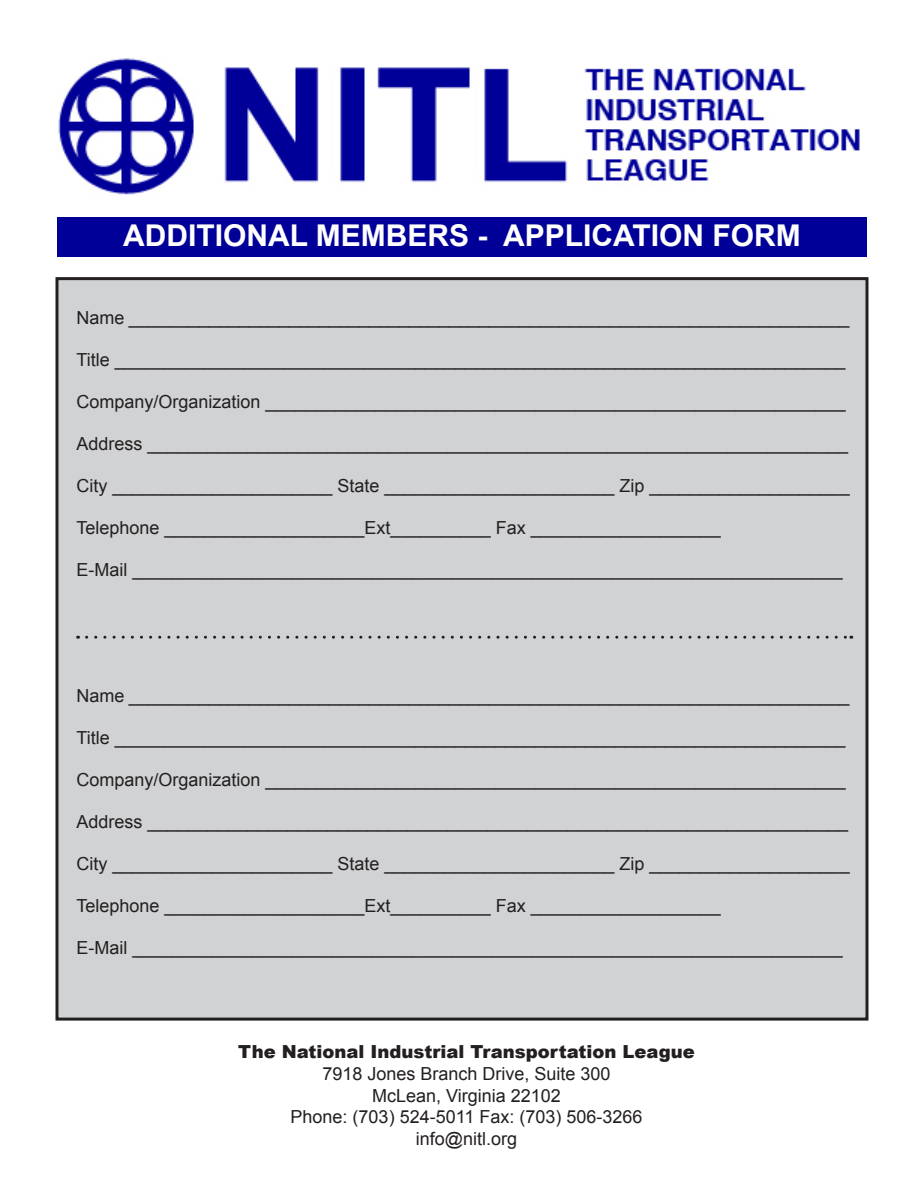
<style>
.page{position:relative;width:918px;height:1188px;background:#fff}
.page>*{position:absolute;margin:0;border:0;box-sizing:border-box;transform-origin:0 0}
.t1{font:700 30px "Arial";color:#fff}
.t2{font:18px "Arial";color:#231f20}
.t3{font:900 18px "Arial";color:#231f20}
</style>
<div class="page">
<div style="left:57px;top:279px;width:810px;height:740px;background:#d1d2d4"></div>
<div style="left:56px;top:277px;width:812px;height:744px;border:3px solid #231f20"></div>
<img style="left:58px;top:58px;width:802px;height:137px">
<div style="left:57px;top:217px;width:810px;height:40px;background:#000098"></div>
<svg style="left:87px;top:636px;width:765px;height:3px"></svg>
<p class="t1" style="left:123px;top:215px;width:679px">ADDITIONAL MEMBERS - APPLICATION FORM</p>
<p class="t2" style="left:76px;top:305px;width:775px">Name ________________________________________________________________________</p>
<p class="t2" style="left:76px;top:347px;width:770px">Title _________________________________________________________________________</p>
<p class="t2" style="left:76px;top:389px;width:771px">Company/Organization __________________________________________________________</p>
<p class="t2" style="left:76px;top:431px;width:773px">Address ______________________________________________________________________</p>
<p class="t2" style="left:76px;top:473px;width:775px">City ______________________ State _______________________ Zip ____________________</p>
<p class="t2" style="left:76px;top:515px;width:646px">Telephone ____________________Ext__________ Fax ___________________</p>
<p class="t2" style="left:76px;top:557px;width:768px">E-Mail _______________________________________________________________________</p>
<p class="t2" style="left:76px;top:683px;width:775px">Name ________________________________________________________________________</p>
<p class="t2" style="left:76px;top:725px;width:770px">Title _________________________________________________________________________</p>
<p class="t2" style="left:76px;top:767px;width:771px">Company/Organization __________________________________________________________</p>
<p class="t2" style="left:76px;top:809px;width:773px">Address ______________________________________________________________________</p>
<p class="t2" style="left:76px;top:851px;width:775px">City ______________________ State _______________________ Zip ____________________</p>
<p class="t2" style="left:76px;top:893px;width:646px">Telephone ____________________Ext__________ Fax ___________________</p>
<p class="t2" style="left:76px;top:935px;width:768px">E-Mail _______________________________________________________________________</p>
<p class="t3" style="left:238px;top:1039px;width:458px">The National Industrial Transportation League</p>
<p class="t2" style="left:322px;top:1062px;width:290px">7918 Jones Branch Drive, Suite 300</p>
<p class="t2" style="left:372px;top:1083px;width:190px">McLean, Virginia 22102</p>
<p class="t2" style="left:291px;top:1105px;width:353px">Phone: (703) 524-5011 Fax: (703) 506-3266</p>
<p class="t2" style="left:416px;top:1127px;width:103px">info@nitl.org</p>
</div>
